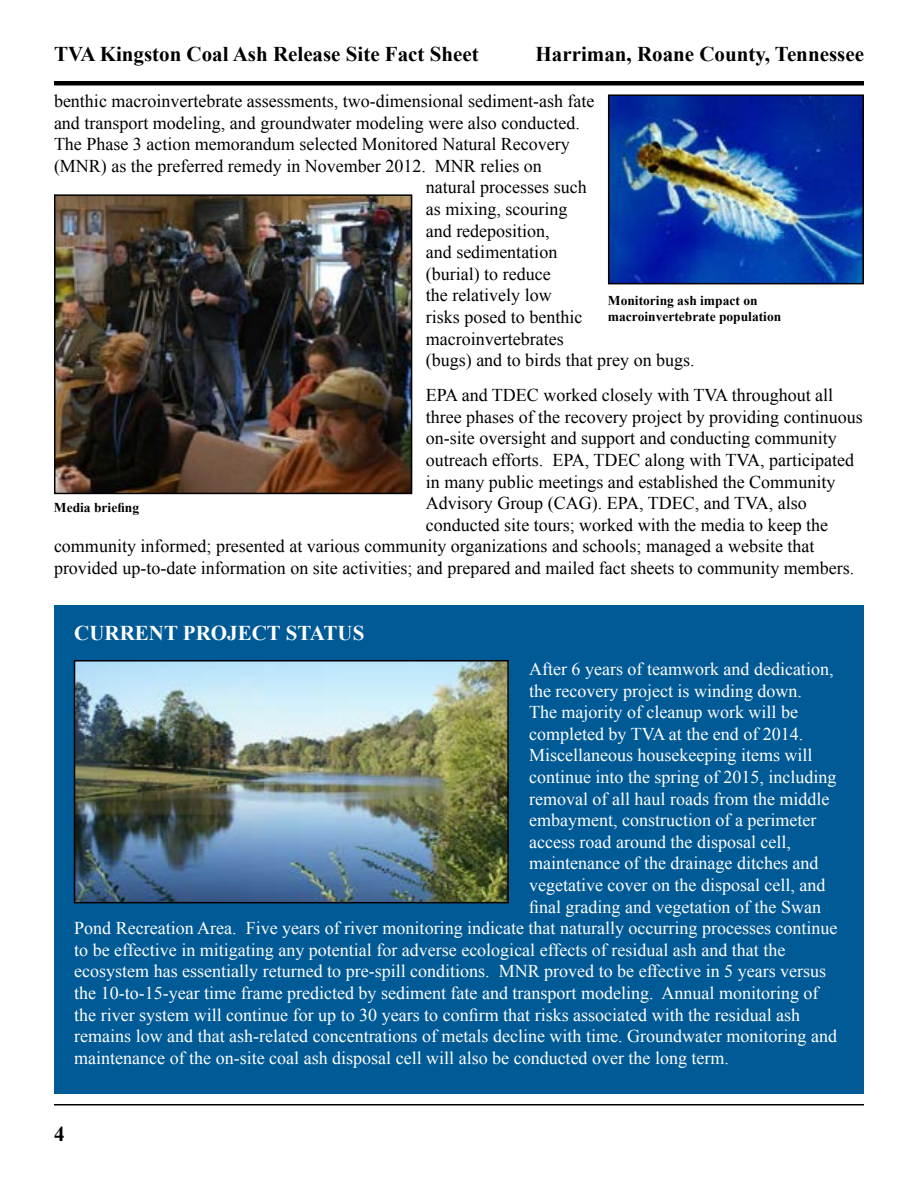
<style>
.page{position:relative;width:918px;height:1188px;background:#fff}
.page>*{position:absolute;margin:0;border:0;box-sizing:border-box;transform-origin:0 0}
.t1{font:700 21px "Times New Roman";color:#000}
.t2{font:700 21px "Times New Roman";color:#fff}
.t3{font:18px "Times New Roman";color:#fff}
.t4{font:18px "Times New Roman";color:#000}
.t5{font:700 13.5px/16.2px "Times New Roman";color:#000}
</style>
<div class="page">
<div style="left:54px;top:81px;width:810px;height:5px;background:#000"></div>
<hr style="left:54px;top:1104px;width:810px;height:2px;background:#000">
<div style="left:54px;top:605px;width:810px;height:489px;background:#005a96"></div>
<img style="left:611px;top:97px;width:250px;height:184px">
<div style="left:608px;top:94px;width:256px;height:190px;border:2px solid #000"></div>
<img style="left:57px;top:197px;width:352px;height:294px">
<div style="left:54px;top:194px;width:358px;height:300px;border:2px solid #000"></div>
<img style="left:77px;top:663px;width:429px;height:237px">
<div style="left:74px;top:660px;width:435px;height:243px;border:2px solid #000"></div>
<p class="t1" style="left:54px;top:40px;width:426px">TVA Kingston Coal Ash Release Site Fact Sheet</p>
<p class="t1" style="left:536px;top:40px;width:330px">Harriman, Roane County, Tennessee</p>
<p class="t4" style="left:54px;top:89px;width:542px">benthic macroinvertebrate assessments, two-dimensional sediment-ash fate</p>
<p class="t4" style="left:54px;top:110px;width:527px">and transport modeling, and groundwater modeling were also conducted.</p>
<p class="t4" style="left:54px;top:132px;width:517px">The Phase 3 action memorandum selected Monitored Natural Recovery</p>
<p class="t4" style="left:54px;top:154px;width:489px">(MNR) as the preferred remedy in November 2012. MNR relies on</p>
<p class="t4" style="left:426px;top:175px;width:162px">natural processes such</p>
<p class="t4" style="left:426px;top:197px;width:143px">as mixing, scouring</p>
<p class="t4" style="left:426px;top:218px;width:125px">and redeposition,</p>
<p class="t4" style="left:426px;top:240px;width:133px">and sedimentation</p>
<p class="t4" style="left:426px;top:262px;width:126px">(burial) to reduce</p>
<p class="t4" style="left:426px;top:283px;width:127px">the relatively low</p>
<p class="t4" style="left:426px;top:305px;width:158px">risks posed to benthic</p>
<p class="t4" style="left:426px;top:326px;width:139px">macroinvertebrates</p>
<p class="t4" style="left:426px;top:348px;width:270px">(bugs) and to birds that prey on bugs.</p>
<p class="t4" style="left:426px;top:383px;width:409px">EPA and TDEC worked closely with TVA throughout all</p>
<p class="t4" style="left:426px;top:405px;width:438px">three phases of the recovery project by providing continuous</p>
<p class="t4" style="left:426px;top:426px;width:412px">on-site oversight and support and conducting community</p>
<p class="t4" style="left:426px;top:448px;width:430px">outreach efforts. EPA, TDEC along with TVA, participated</p>
<p class="t4" style="left:426px;top:470px;width:411px">in many public meetings and established the Community</p>
<p class="t4" style="left:426px;top:491px;width:382px">Advisory Group (CAG). EPA, TDEC, and TVA, also</p>
<p class="t4" style="left:426px;top:513px;width:404px">conducted site tours; worked with the media to keep the</p>
<p class="t4" style="left:54px;top:534px;width:762px">community informed; presented at various community organizations and schools; managed a website that</p>
<p class="t4" style="left:54px;top:556px;width:802px">provided up-to-date information on site activities; and prepared and mailed fact sheets to community members.</p>
<p class="t5" style="left:608px;top:292px;width:175px">Monitoring ash impact on macroinvertebrate population</p>
<p class="t5" style="left:54px;top:499px;width:87px">Media briefing</p>
<p class="t2" style="left:74px;top:618px;width:292px">CURRENT PROJECT STATUS</p>
<p class="t3" style="left:529px;top:657px;width:306px">After 6 years of teamwork and dedication,</p>
<p class="t3" style="left:529px;top:678px;width:274px">the recovery project is winding down.</p>
<p class="t3" style="left:529px;top:700px;width:270px">The majority of cleanup work will be</p>
<p class="t3" style="left:529px;top:722px;width:276px">completed by TVA at the end of 2014.</p>
<p class="t3" style="left:529px;top:743px;width:285px">Miscellaneous housekeeping items will</p>
<p class="t3" style="left:529px;top:765px;width:309px">continue into the spring of 2015, including</p>
<p class="t3" style="left:529px;top:786px;width:302px">removal of all haul roads from the middle</p>
<p class="t3" style="left:529px;top:808px;width:289px">embayment, construction of a perimeter</p>
<p class="t3" style="left:529px;top:830px;width:263px">access road around the disposal cell,</p>
<p class="t3" style="left:529px;top:851px;width:291px">maintenance of the drainage ditches and</p>
<p class="t3" style="left:529px;top:873px;width:298px">vegetative cover on the disposal cell, and</p>
<p class="t3" style="left:529px;top:894px;width:293px">final grading and vegetation of the Swan</p>
<p class="t3" style="left:74px;top:916px;width:765px">Pond Recreation Area. Five years of river monitoring indicate that naturally occurring processes continue</p>
<p class="t3" style="left:74px;top:938px;width:713px">to be effective in mitigating any potential for adverse ecological effects of residual ash and that the</p>
<p class="t3" style="left:74px;top:959px;width:754px">ecosystem has essentially returned to pre-spill conditions. MNR proved to be effective in 5 years versus</p>
<p class="t3" style="left:74px;top:981px;width:746px">the 10-to-15-year time frame predicted by sediment fate and transport modeling. Annual monitoring of</p>
<p class="t3" style="left:74px;top:1002px;width:727px">the river system will continue for up to 30 years to confirm that risks associated with the residual ash</p>
<p class="t3" style="left:74px;top:1024px;width:764px">remains low and that ash-related concentrations of metals decline with time. Groundwater monitoring and</p>
<p class="t3" style="left:74px;top:1046px;width:656px">maintenance of the on-site coal ash disposal cell will also be conducted over the long term.</p>
<p class="t1" style="left:54px;top:1120px;width:12px">4</p>
</div>
